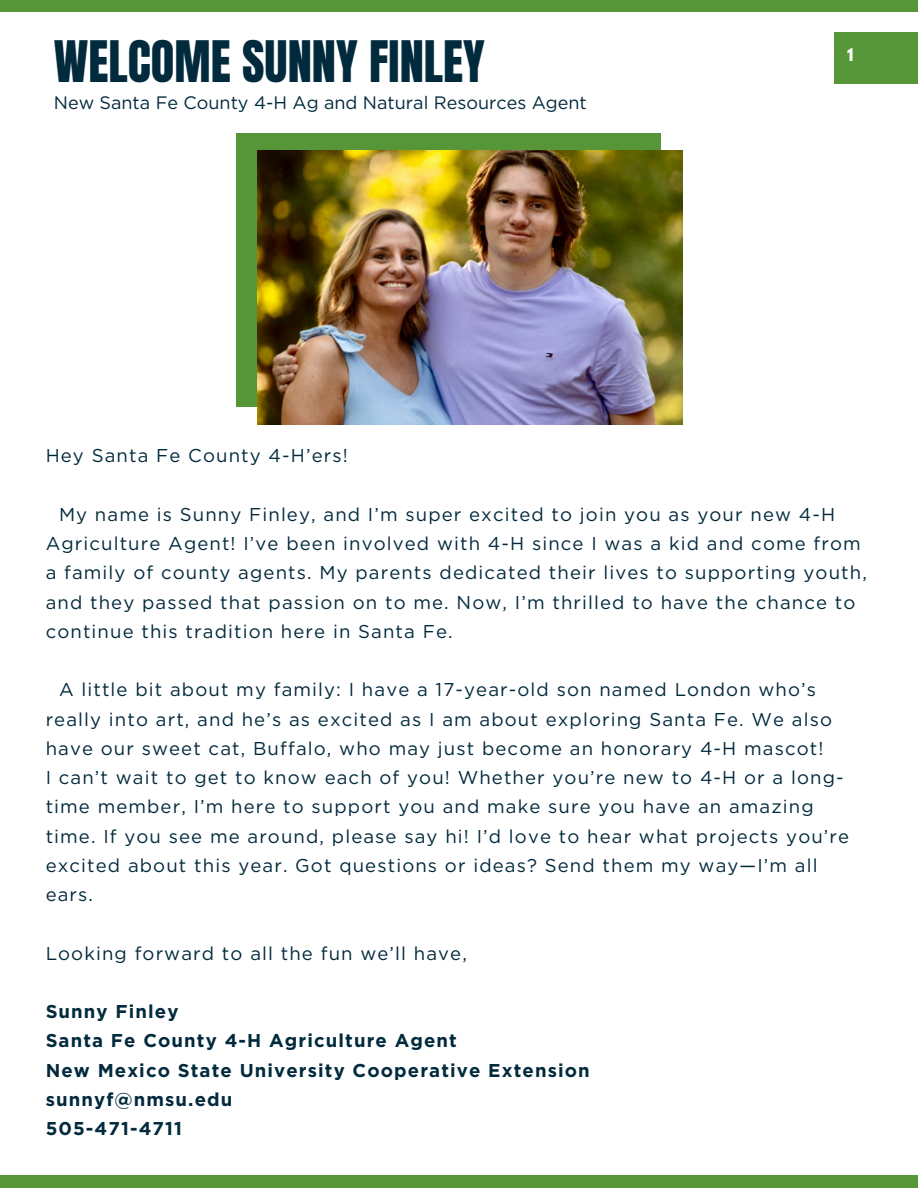
<style>
.page{position:relative;width:918px;height:1188px;background:#fff}
.page>*{position:absolute;margin:0;border:0;box-sizing:border-box;transform-origin:0 0}
.t1{font:48.6px "Anton";color:#022a3d}
.t2{font:18.6px/29.2px "Gotham";letter-spacing:.06em;color:#022a3d}
.t3{font:700 18.6px/29.2px "Gotham";letter-spacing:.06em;color:#022a3d}
.t4{font:18px "Gotham";color:#022a3d}
.t5{font:700 15.45px "League Spartan";color:#fff}
</style>
<div class="page">
<div style="left:0;top:0;width:918px;height:12px;background:#569639"></div>
<div style="left:0;top:1175px;width:918px;height:13px;background:#569639"></div>
<div style="left:834px;top:32px;width:84px;height:52px;background:#569639"></div>
<div style="left:236px;top:134px;width:424px;height:273px;background:#569639"></div>
<img style="left:257px;top:151px;width:426px;height:273px">
<p class="t1" style="left:54px;top:27px;width:433px">WELCOME SUNNY FINLEY</p>
<p class="t4" style="left:54px;top:93px;width:535px">New Santa Fe County 4-H Ag and Natural Resources Agent</p>
<h2 class="t2" style="left:46px;top:441px;width:304px">Hey Santa Fe County 4-H’ers!</h2>
<h1 class="t5" style="left:847px;top:47px;width:8px">1</h1>
<p class="t2" style="left:46px;top:500px;width:823px;text-indent:13px">My name is Sunny Finley, and I’m super excited to join you as your new 4-H Agriculture Agent! I’ve been involved with 4-H since I was a kid and come from a family of county agents. My parents dedicated their lives to supporting youth, and they passed that passion on to me. Now, I’m thrilled to have the chance to continue this tradition here in Santa Fe.</p>
<p class="t2" style="left:46px;top:675px;width:788px;text-align:center">A little bit about my family: I have a 17-year-old son named London who’s really into art, and he’s as excited as I am about exploring Santa Fe. We also have our sweet cat, Buffalo, who may just become an honorary 4-H mascot!</p>
<p class="t2" style="left:46px;top:763px;width:805px">I can’t wait to get to know each of you! Whether you’re new to 4-H or a long&shy;time member, I’m here to support you and make sure you have an amazing time. If you see me around, please say hi! I’d love to hear what projects you’re excited about this year. Got questions or ideas? Send them my way—I’m all ears.</p>
<p class="t2" style="left:46px;top:938px;width:423px">Looking forward to all the fun we’ll have,</p>
<p class="t3" style="left:46px;top:997px;width:546px">Sunny Finley<br>Santa Fe County 4-H Agriculture Agent<br>New Mexico State University Cooperative Extension sunnyf@nmsu.edu<br>505-471-4711</p>
</div>
